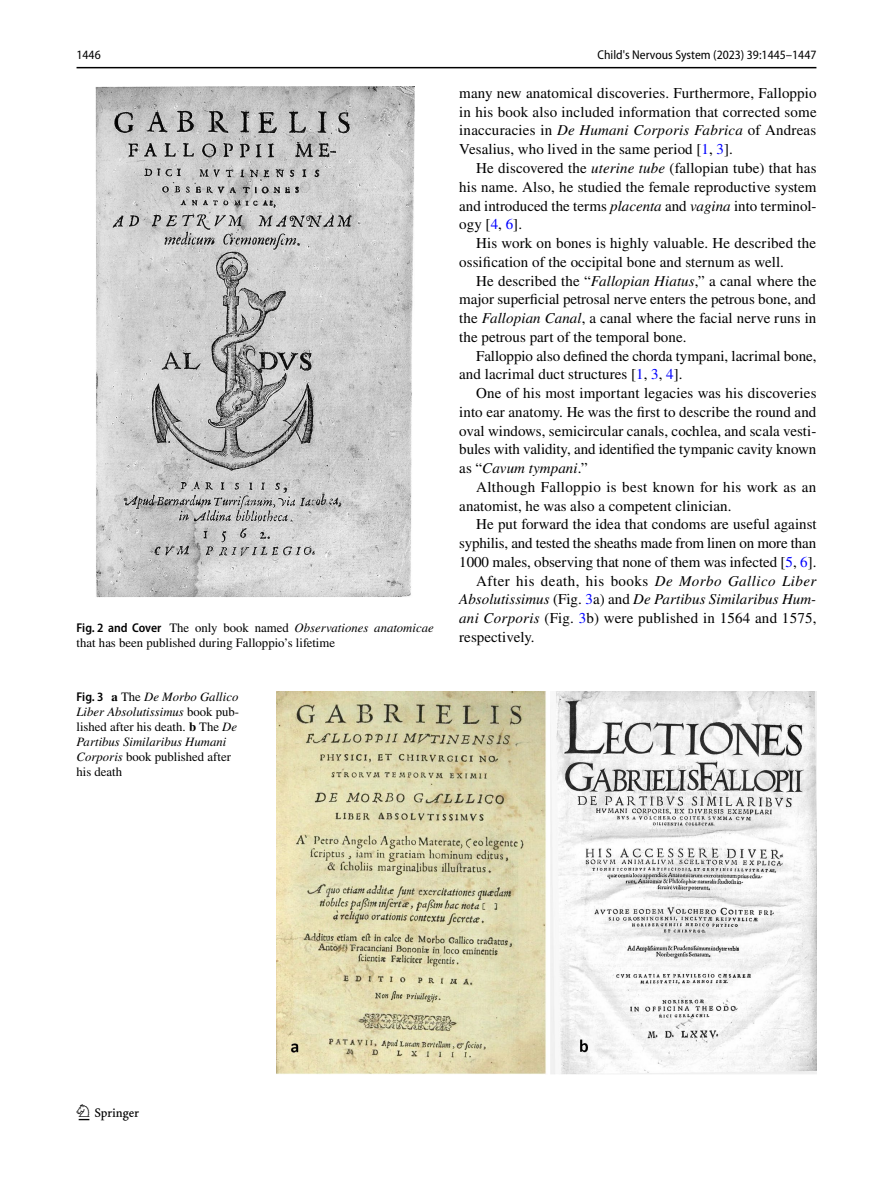
<style>
.page{position:relative;width:893px;height:1187px;background:#fff}
.page>*{position:absolute;margin:0;border:0;box-sizing:border-box;transform-origin:0 0}
.t1{font:22.5px "Springnew Regular 2";color:#000}
.t2{font:15px/18.8px "STIX";letter-spacing:.005em;color:#000;text-align:justify}
.t3{font:italic 15px "STIX";color:#000}
.t4{font:15px "STIX";letter-spacing:.03em;color:#000}
.t5{font:italic 12.75px/15px "STIX";color:#000}
.t6{font:12.75px/15px "STIX";color:#000}
.t7{font:semi-condensed 12.75px "Myriad Pro";color:#000}
.s1{font-family:"Myriad Pro";font-weight:600;font-stretch:semi-condensed}
.s2{font-style:italic}
.s3{font-family:"Myriad Pro";font-weight:600;font-style:normal;font-stretch:semi-condensed}
.s4{font-weight:700;font-style:normal}
.s5{font-style:normal}
.s6{color:#00f}
.s7{font-style:normal;color:#00f}
</style>
<div class="page">
<hr style="left:77px;top:67px;width:739px;height:1px;background:#000">
<img style="left:95px;top:87px;width:320px;height:510px">
<img style="left:276px;top:691px;width:540px;height:382px">
<p class="t7" style="left:77px;top:48px;width:26px">1446</p>
<p class="t7" style="left:597px;top:48px;width:220px">Child's Nervous System (2023) 39:1445–1447</p>
<p class="t6" style="left:77px;top:621px;width:359px"><span class="s1">Fig. 2 and Cover</span> The only book named <span class="s2">Observationes anatomicae </span>that has been published during Falloppio’s lifetime</p>
<p class="t5" style="left:77px;top:689px;width:164px"><span class="s3">Fig. 3</span> <span class="s4">a</span> <span class="s5">The</span> De Morbo Gallico<br>Liber Absolutissimus <span class="s5">book pub&shy;lished after his death.</span> <span class="s4">b</span> <span class="s5">The</span> De<br>Partibus Similaribus Humani<br>Corporis <span class="s5">book published after his death</span></p>
<p class="t2" style="left:459px;top:84px;width:359px">many new anatomical discoveries. Furthermore, Falloppio in his book also included information that corrected some inaccuracies in <span class="s2">De Humani Corporis Fabrica</span> of Andreas Vesalius, who lived in the same period [<span class="s6">1</span>, <span class="s6">3</span>].</p>
<p class="t2" style="left:459px;top:159px;width:359px;text-indent:17px">He discovered the <span class="s2">uterine tube</span> (fallopian tube) that has his name. Also, he studied the female reproductive system and introduced the terms <span class="s2">placenta</span> and <span class="s2">vagina</span> into terminol&shy;ogy [<span class="s6">4</span>, <span class="s6">6</span>].</p>
<p class="t2" style="left:459px;top:234px;width:358px;text-indent:17px">His work on bones is highly valuable. He described the ossification of the occipital bone and sternum as well.</p>
<p class="t2" style="left:459px;top:272px;width:359px;text-indent:17px">He described the “<span class="s2">Fallopian Hiatus</span>,” a canal where the major superficial petrosal nerve enters the petrous bone, and the <span class="s2">Fallopian Canal</span>, a canal where the facial nerve runs in the petrous part of the temporal bone.</p>
<p class="t2" style="left:459px;top:347px;width:359px;text-indent:17px">Falloppio also defined the chorda tympani, lacrimal bone, and lacrimal duct structures [<span class="s6">1</span>, <span class="s6">3</span>, <span class="s6">4</span>].</p>
<p class="t2" style="left:459px;top:384px;width:359px;text-indent:17px">One of his most important legacies was his discoveries into ear anatomy. He was the first to describe the round and oval windows, semicircular canals, cochlea, and scala vesti&shy;bules with validity, and identified the tympanic cavity known as “<span class="s2">Cavum tympani</span>.”</p>
<p class="t2" style="left:459px;top:478px;width:359px;text-indent:17px">Although Falloppio is best known for his work as an anatomist, he was also a competent clinician.</p>
<p class="t2" style="left:476px;top:516px;width:342px">He put forward the idea that condoms are useful against</p>
<p class="t2" style="left:459px;top:534px;width:358px">syphilis, and tested the sheaths made from linen on more than</p>
<p class="t2" style="left:459px;top:553px;width:359px">1000 males, observing that none of them was infected [<span class="s6">5</span>, <span class="s6">6</span>].</p>
<p class="t4" style="left:476px;top:570px;width:342px">After his death, his books <span class="s2">De Morbo Gallico Liber</span></p>
<p class="t3" style="left:459px;top:589px;width:358px">Absolutissimus <span class="s5">(Fig.</span> <span class="s7">3</span><span class="s5">a) and</span> De Partibus Similaribus Hum-</p>
<p class="t2" style="left:459px;top:609px;width:359px"><span class="s2">ani Corporis</span> (Fig. <span class="s6">3</span>b) were published in 1564 and 1575,</p>
<p class="t2" style="left:459px;top:628px;width:77px">respectively.</p>
<h1 class="t1" style="left:79px;top:1104px;width:62px">1 3</h1>
</div>
